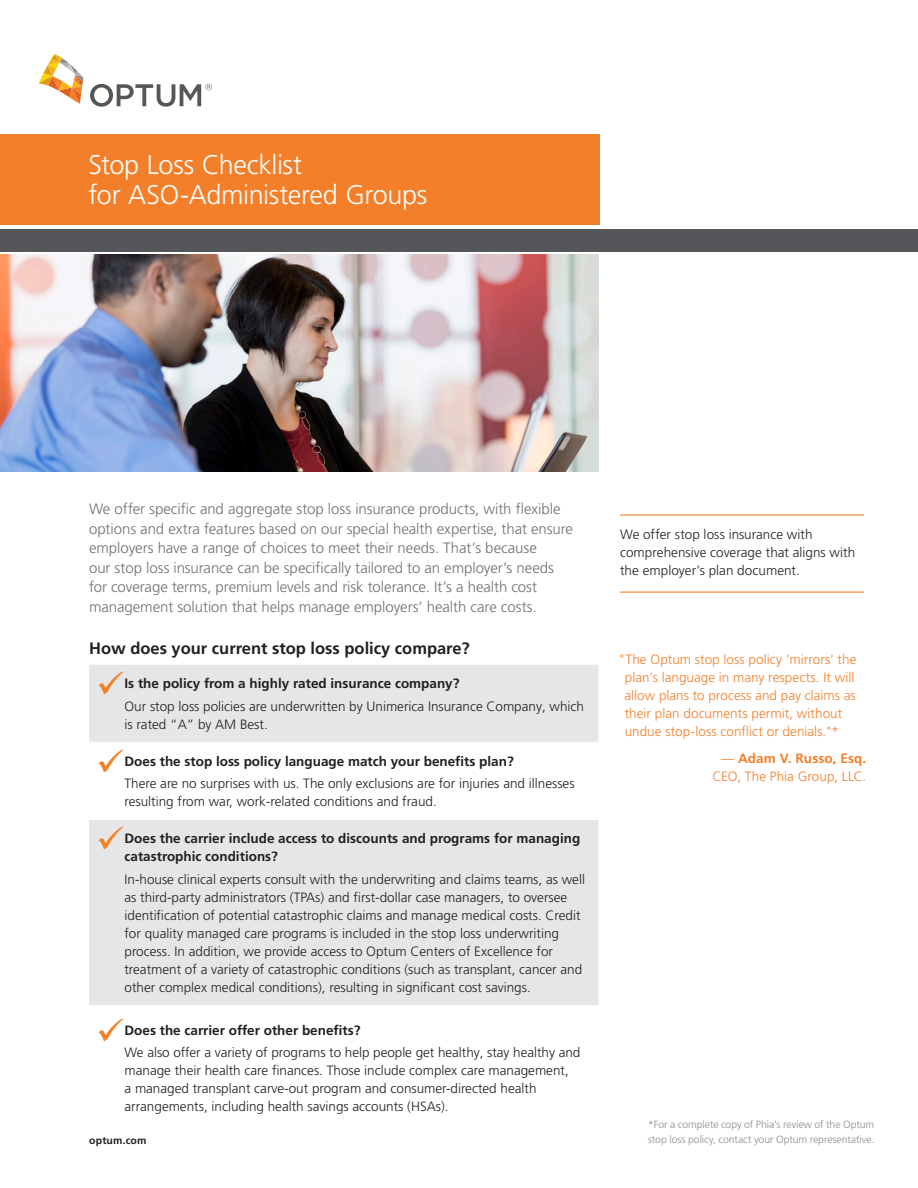
<style>
.page{position:relative;width:918px;height:1188px;background:#fff}
.page>*{position:absolute;margin:0;border:0;box-sizing:border-box;transform-origin:0 0}
.Product_Sheet_Title{font:300 27px "Frutiger LT Pro";letter-spacing:-.015em;color:#fff}
.Body_Copy{font:700 16.5px "Frutiger LT Pro";color:#231f20}
.Lead_In_Copy{font:300 15px/19.5px "Frutiger LT Pro";letter-spacing:-.005em;color:#717074}
.SideBar____Orange_Li{font:300 13.5px/18px "Frutiger LT Pro";color:#231f20}
.t1{font:700 13.5px/18px "Frutiger LT Pro";color:#231f20}
.SideBar____Orange_Li-2{font:300 13.5px/18px "Frutiger LT Pro";letter-spacing:.005em;color:#f47f2a}
.SideBar____Orange_Li-3{font:300 10.5px "Frutiger LT Pro";letter-spacing:-.01em;color:#8c8c8f}
.Body_copy{font:700 10.5px "Frutiger LT Pro";letter-spacing:.02em;color:#231f20}
.s1{font-weight:700}
</style>
<div class="page">
<div style="left:0;top:134px;width:599px;height:91px;background:#f47f2a"></div>
<div style="left:0;top:229px;width:918px;height:22px;background:#555659"></div>
<img style="left:0;top:255px;width:599px;height:217px">
<hr style="left:620px;top:514px;width:244px;height:2px;background:#f48026">
<hr style="left:620px;top:592px;width:244px;height:1px;background:#f48026">
<svg style="left:38px;top:54px;width:45px;height:50px"></svg>
<svg style="left:90px;top:84px;width:122px;height:23px"></svg>
<div style="left:89px;top:665px;width:509px;height:340px;background:#e6e6e8"></div>
<svg style="left:99px;top:671px;width:24px;height:24px"></svg>
<svg style="left:89px;top:742px;width:509px;height:78px"></svg>
<svg style="left:99px;top:826px;width:24px;height:24px"></svg>
<p class="Product_Sheet_Title" style="left:89px;top:149px;width:215px">Stop Loss Checklist</p>
<p class="Product_Sheet_Title" style="left:89px;top:179px;width:340px">for ASO-Administered Groups</p>
<p class="Lead_In_Copy" style="left:89px;top:499px;width:485px">We offer specific and aggregate stop loss insurance products, with flexible options and extra features based on our special health expertise, that ensure employers have a range of choices to meet their needs. That’s because<br>our stop loss insurance can be specifically tailored to an employer’s needs for coverage terms, premium levels and risk tolerance. It’s a health cost management solution that helps manage employers’ health care costs.</p>
<p class="Body_Copy" style="left:89px;top:638px;width:382px">How does your current stop loss policy compare?</p>
<p class="t1" style="left:124px;top:675px;width:337px">Is the policy from a highly rated insurance company?</p>
<p class="SideBar____Orange_Li" style="left:124px;top:697px;width:461px">Our stop loss policies are underwritten by Unimerica Insurance Company, which is rated “A” by AM Best.</p>
<p class="t1" style="left:124px;top:752px;width:391px">Does the stop loss policy language match your benefits plan?</p>
<p class="SideBar____Orange_Li" style="left:124px;top:775px;width:452px">There are no surprises with us. The only exclusions are for injuries and illnesses resulting from war, work-related conditions and fraud.</p>
<p class="t1" style="left:124px;top:830px;width:457px">Does the carrier include access to discounts and programs for managing catastrophic conditions?</p>
<p class="SideBar____Orange_Li" style="left:124px;top:870px;width:462px">In-house clinical experts consult with the underwriting and claims teams, as well as third-party administrators (TPAs) and first-dollar case managers, to oversee identification of potential catastrophic claims and manage medical costs. Credit for quality managed care programs is included in the stop loss underwriting process. In addition, we provide access to Optum Centers of Excellence for treatment of a variety of catastrophic conditions (such as transplant, cancer and other complex medical conditions), resulting in significant cost savings.</p>
<p class="t1" style="left:124px;top:1021px;width:238px">Does the carrier offer other benefits?</p>
<p class="SideBar____Orange_Li" style="left:124px;top:1044px;width:457px">We also offer a variety of programs to help people get healthy, stay healthy and manage their health care finances. Those include complex care management,<br>a managed transplant carve-out program and consumer-directed health arrangements, including health savings accounts (HSAs).</p>
<p class="SideBar____Orange_Li" style="left:620px;top:526px;width:237px">We offer stop loss insurance with comprehensive coverage that aligns with the employer’s plan document.</p>
<p class="SideBar____Orange_Li-2" style="left:624px;top:650px;width:233px;text-indent:-6px">"The Optum stop loss policy 'mirrors' the plan’s language in many respects. It will allow plans to process and pay claims as their plan documents permit, without undue stop-loss conflict or denials."*</p>
<p class="SideBar____Orange_Li-2" style="left:713px;top:749px;width:155px;text-align:right">— <span class="s1">Adam V. Russo, Esq.<br></span>CEO, The Phia Group, LLC.</p>
<p class="SideBar____Orange_Li-3" style="left:648px;top:1119px;width:228px">*For a complete copy of Phia’s review of the Optum</p>
<p class="Body_copy" style="left:89px;top:1134px;width:59px">optum.com</p>
<p class="SideBar____Orange_Li-3" style="left:648px;top:1134px;width:228px">stop loss policy, contact your Optum representative.</p>
</div>
